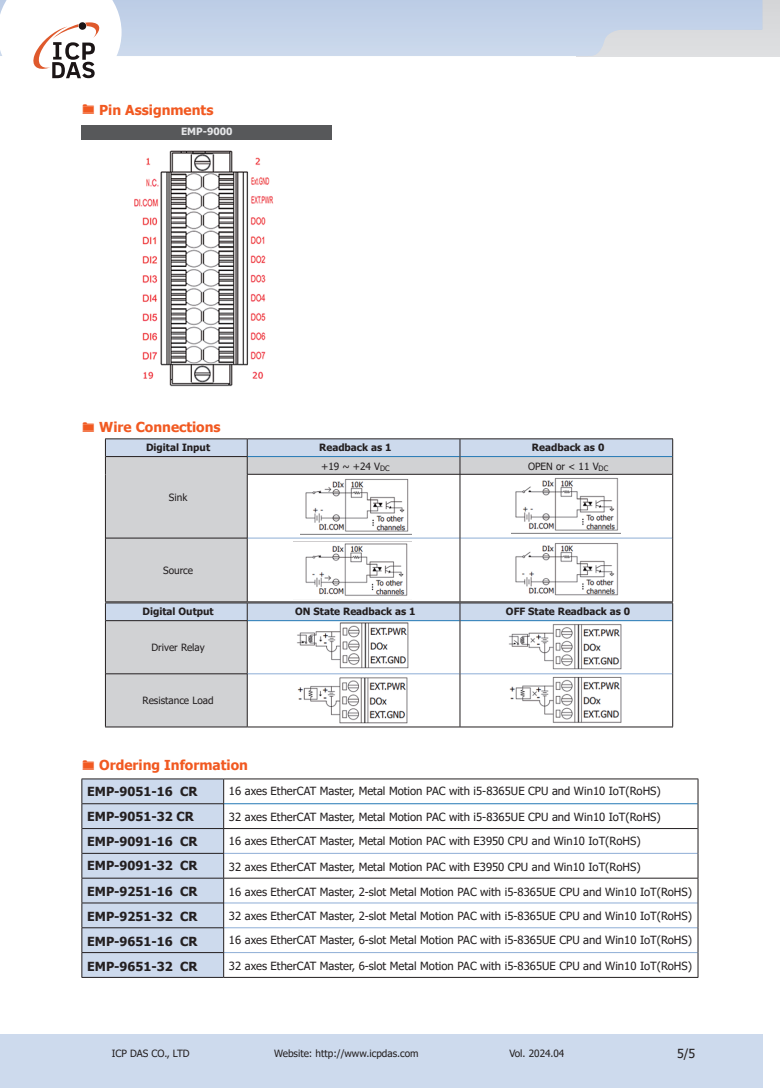
<style>
.page{position:relative;width:780px;height:1088px;background:#fff}
.page>*{position:absolute;margin:0;border:0;box-sizing:border-box;transform-origin:0 0}
.t1{font:700 13.75px "Tahoma";color:#f15921}
.t2{font:700 12.5px "Tahoma";color:#231f20}
.t3{font:12.5px "Tahoma";color:#231f20}
.t4{font:11.25px "Tahoma";color:#231f20}
.t5{font:10px "Tahoma";color:#231f20}
.t6{font:700 10px "Tahoma";color:#231f20}
.t7{font:700 10px "Tahoma";color:#e6e7e9}
.s1{font-size:7.5px}
</style>
<div class="page">
<div style="left:0;top:1034px;width:762px;height:54px;background:#cddaed"></div>
<div style="left:762px;top:0;width:18px;height:56px;background:#d9dadc"></div>
<svg style="left:122px;top:0;width:640px;height:56px;background:#c6d3e7"></svg>
<svg style="left:0;top:0;width:122px;height:79px"></svg>
<hr style="left:224px;top:803px;width:473px;height:1px;background:#2378b5">
<hr style="left:224px;top:853px;width:473px;height:1px;background:#8eaed6">
<hr style="left:224px;top:902px;width:473px;height:1px;background:#8eaed6">
<hr style="left:224px;top:927px;width:473px;height:1px;background:#8eaed6">
<hr style="left:224px;top:952px;width:473px;height:1px;background:#8eaed6">
<hr style="left:81px;top:778px;width:143px;height:1px;background:#231f20">
<hr style="left:224px;top:778px;width:474px;height:1px;background:#231f20">
<hr style="left:224px;top:878px;width:474px;height:1px;background:#231f20">
<svg style="left:697px;top:779px;width:1px;height:198px"></svg>
<hr style="left:81px;top:977px;width:143px;height:1px;background:#231f20">
<hr style="left:224px;top:977px;width:474px;height:1px;background:#231f20">
<hr style="left:224px;top:828px;width:473px;height:1px;background:#231f20">
<svg style="left:81px;top:779px;width:143px;height:198px;background:#c4d0e2"></svg>
<hr style="left:105px;top:438px;width:142px;height:1px;background:#231f20">
<hr style="left:247px;top:438px;width:213px;height:1px;background:#231f20">
<hr style="left:460px;top:438px;width:213px;height:1px;background:#231f20">
<hr style="left:105px;top:727px;width:142px;height:1px;background:#231f20">
<hr style="left:247px;top:727px;width:213px;height:1px;background:#231f20">
<hr style="left:460px;top:727px;width:213px;height:1px;background:#231f20">
<svg style="left:105px;top:439px;width:568px;height:288px"></svg>
<hr style="left:106px;top:620px;width:141px;height:1px;background:#231f20">
<hr style="left:247px;top:621px;width:1px;height:53px;background:#231f20">
<hr style="left:106px;top:673px;width:141px;height:1px;background:#231f20">
<hr style="left:247px;top:674px;width:1px;height:53px;background:#231f20">
<img style="left:300px;top:478px;width:111px;height:56px">
<img style="left:293px;top:542px;width:118px;height:58px">
<img style="left:511px;top:477px;width:109px;height:56px">
<img style="left:294px;top:623px;width:118px;height:48px">
<img style="left:511px;top:543px;width:109px;height:56px">
<img style="left:506px;top:623px;width:119px;height:48px">
<img style="left:293px;top:676px;width:119px;height:49px">
<img style="left:506px;top:676px;width:119px;height:48px">
<img style="left:134px;top:150px;width:140px;height:237px">
<div style="left:81px;top:125px;width:251px;height:15px;background:#57585a"></div>
<p class="t1" style="left:99px;top:100px;width:116px">Pin Assignments</p>
<p class="t7" style="left:181px;top:125px;width:53px">EMP-9000</p>
<p class="t1" style="left:99px;top:417px;width:123px">Wire Connections</p>
<p class="t6" style="left:146px;top:441px;width:66px">Digital Input</p>
<p class="t6" style="left:319px;top:441px;width:74px">Readback as 1</p>
<p class="t6" style="left:532px;top:441px;width:74px">Readback as 0</p>
<p class="t5" style="left:169px;top:491px;width:20px">Sink</p>
<p class="t5" style="left:321px;top:460px;width:70px">+19 ~ +24 V<span class="s1">DC</span></p>
<p class="t5" style="left:528px;top:460px;width:82px">OPEN or &lt; 11 V<span class="s1">DC</span></p>
<p class="t5" style="left:163px;top:563px;width:32px">Source</p>
<p class="t6" style="left:142px;top:605px;width:73px">Digital Output</p>
<p class="t6" style="left:295px;top:605px;width:122px">ON State Readback as 1</p>
<p class="t6" style="left:506px;top:605px;width:126px">OFF State Readback as 0</p>
<p class="t5" style="left:151px;top:640px;width:55px">Driver Relay</p>
<p class="t5" style="left:143px;top:694px;width:72px">Resistance Load</p>
<p class="t1" style="left:99px;top:755px;width:150px">Ordering Information</p>
<p class="t2" style="left:87px;top:782px;width:112px">EMP-9051-16 CR</p>
<p class="t4" style="left:229px;top:784px;width:433px">16 axes EtherCAT Master, Metal Motion PAC with i5-8365UE CPU and Win10 IoT(RoHS)</p>
<p class="t2" style="left:87px;top:807px;width:108px">EMP-9051-32 CR</p>
<p class="t4" style="left:229px;top:809px;width:433px">32 axes EtherCAT Master, Metal Motion PAC with i5-8365UE CPU and Win10 IoT(RoHS)</p>
<p class="t2" style="left:87px;top:832px;width:112px">EMP-9091-16 CR</p>
<p class="t4" style="left:229px;top:833px;width:413px">16 axes EtherCAT Master, Metal Motion PAC with E3950 CPU and Win10 IoT(RoHS)</p>
<p class="t2" style="left:87px;top:857px;width:112px">EMP-9091-32 CR</p>
<p class="t4" style="left:229px;top:859px;width:413px">32 axes EtherCAT Master, Metal Motion PAC with E3950 CPU and Win10 IoT(RoHS)</p>
<p class="t2" style="left:87px;top:883px;width:112px">EMP-9251-16 CR</p>
<p class="t4" style="left:229px;top:884px;width:464px">16 axes EtherCAT Master, 2-slot Metal Motion PAC with i5-8365UE CPU and Win10 IoT(RoHS)</p>
<p class="t2" style="left:87px;top:907px;width:112px">EMP-9251-32 CR</p>
<p class="t4" style="left:229px;top:909px;width:464px">32 axes EtherCAT Master, 2-slot Metal Motion PAC with i5-8365UE CPU and Win10 IoT(RoHS)</p>
<p class="t2" style="left:87px;top:932px;width:112px">EMP-9651-16 CR</p>
<p class="t4" style="left:229px;top:932px;width:464px">16 axes EtherCAT Master, 6-slot Metal Motion PAC with i5-8365UE CPU and Win10 IoT(RoHS)</p>
<p class="t2" style="left:87px;top:957px;width:112px">EMP-9651-32 CR</p>
<p class="t4" style="left:229px;top:958px;width:464px">32 axes EtherCAT Master, 6-slot Metal Motion PAC with i5-8365UE CPU and Win10 IoT(RoHS)</p>
<p class="t5" style="left:112px;top:1047px;width:79px">ICP DAS CO., LTD</p>
<p class="t5" style="left:274px;top:1047px;width:146px">Website: http://www.icpdas.com</p>
<p class="t5" style="left:509px;top:1047px;width:56px">Vol. 2024.04</p>
<p class="t3" style="left:677px;top:1045px;width:20px">5/5</p>
</div>
